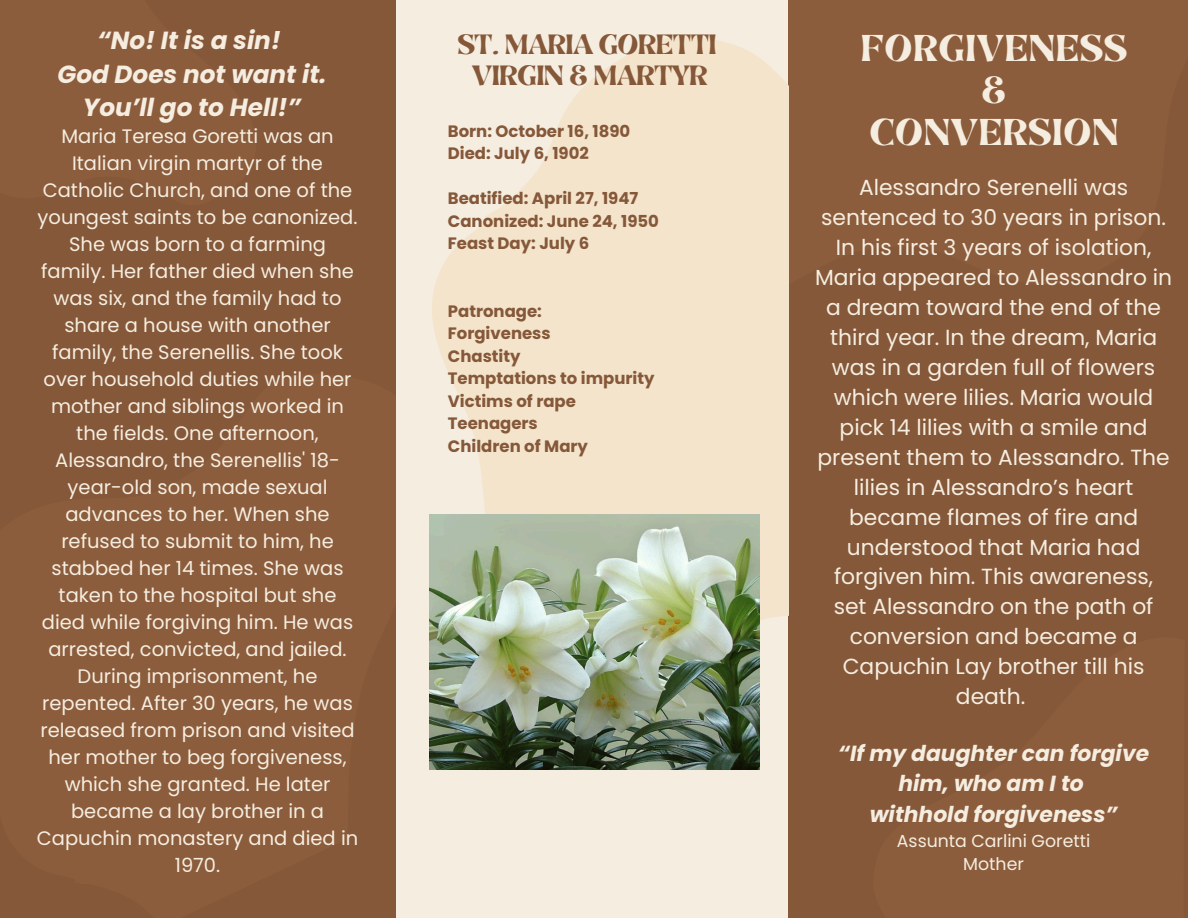
<style>
.page{position:relative;width:1188px;height:918px;background:#8c5d3c}
.page>*{position:absolute;margin:0;border:0;box-sizing:border-box;transform-origin:0 0}
.t1{font:30px/41.7px "Brasika Display";letter-spacing:.045em;color:#f5ede0;text-align:center}
.t2{font:italic 700 24.75px/33.8px "Poppins";color:#f5ede0;text-align:center}
.t3{font:22.5px/30.3px "Brasika Display";color:#855839;text-align:center}
.t4{font:21.9px/30px "Poppins";color:#f5ede0;text-align:center}
.t5{font:italic 700 21.9px/30.3px "Poppins";color:#f5ede0;text-align:center}
.t6{font:19.5px/27px "Poppins";color:#f5ede0;text-align:center}
.t7{font:17.4px/23.7px "Poppins";color:#f5ede0;text-align:center}
.t8{font:700 16.5px "Poppins";color:#855839}
</style>
<div class="page">
<div style="left:396px;top:0;width:397px;height:918px;background:#f5ede0"></div>
<div style="left:788px;top:0;width:397px;height:918px;background:#855839"></div>
<svg style="left:429px;top:36px;width:359px;height:584px;fill:#f4e4cc"></svg>
<img style="left:429px;top:515px;width:331px;height:254px">
<h4 class="t2" style="left:57px;top:23px;width:270px">“No! It is a sin!<br>God Does not want it.<br>You’ll go to Hell!”</h4>
<p class="t6" style="left:37px;top:122px;width:323px">Maria Teresa Goretti was an<br>Italian virgin martyr of the<br>Catholic Church, and one of the youngest saints to be canonized.<br>She was born to a farming family. Her father died when she was six, and the family had to share a house with another family, the Serenellis. She took over household duties while her mother and siblings worked in the fields. One afternoon,<br>Alessandro, the Serenellis' 18- year-old son, made sexual advances to her. When she refused to submit to him, he stabbed her 14 times. She was taken to the hospital but she died while forgiving him. He was arrested, convicted, and jailed.<br>During imprisonment, he repented. After 30 years, he was released from prison and visited her mother to beg forgiveness, which she granted. He later became a lay brother in a<br>Capuchin monastery and died in<br>1970.</p>
<p class="t3" style="left:458px;top:30px;width:260px">ST. MARIA GORETTI<br>VIRGIN &amp; MARTYR</p>
<p class="t8" style="left:448px;top:120px;width:184px">Born: October 16, 1890</p>
<p class="t8" style="left:448px;top:142px;width:143px">Died: July 6, 1902</p>
<p class="t8" style="left:448px;top:187px;width:192px">Beatified: April 27, 1947</p>
<p class="t8" style="left:448px;top:210px;width:213px">Canonized: June 24, 1950</p>
<p class="t8" style="left:448px;top:232px;width:143px">Feast Day: July 6</p>
<p class="t8" style="left:448px;top:300px;width:96px">Patronage:</p>
<p class="t8" style="left:448px;top:322px;width:104px">Forgiveness</p>
<p class="t8" style="left:448px;top:345px;width:74px">Chastity</p>
<p class="t8" style="left:448px;top:367px;width:208px">Temptations to impurity</p>
<p class="t8" style="left:448px;top:390px;width:130px">Victims of rape</p>
<p class="t8" style="left:448px;top:412px;width:91px">Teenagers</p>
<p class="t8" style="left:448px;top:435px;width:142px">Children of Mary</p>
<p class="t1" style="left:861px;top:29px;width:267px">FORGIVENESS &amp;<br>CONVERSION</p>
<h2 class="t4" style="left:815px;top:172px;width:359px">Alessandro Serenelli was sentenced to 30 years in prison.<br>In his first 3 years of isolation,<br>Maria appeared to Alessandro in a dream toward the end of the third year. In the dream, Maria was in a garden full of flowers which were lilies. Maria would pick 14 lilies with a smile and present them to Alessandro. The lilies in Alessandro’s heart became flames of fire and understood that Maria had forgiven him. This awareness, set Alessandro on the path of conversion and became a<br>Capuchin Lay brother till his death.</h2>
<h1 class="t5" style="left:838px;top:738px;width:313px">“If my daughter can forgive him, who am I to<br>withhold forgiveness”</h1>
<h1 class="t7" style="left:897px;top:829px;width:195px">Assunta Carlini Goretti<br>Mother</h1>
</div>
